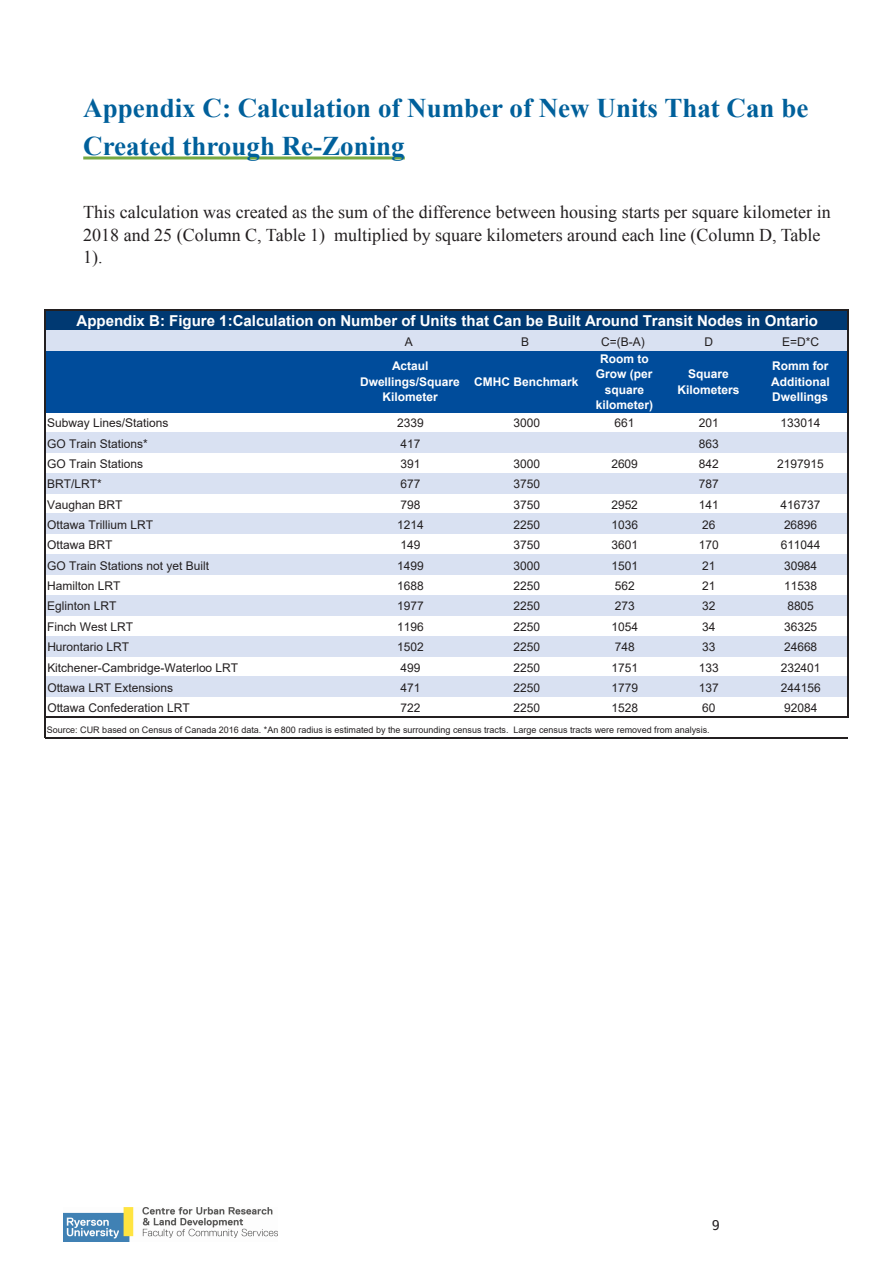
<style>
.page{position:relative;width:893px;height:1263px;background:#fff}
.page>*{position:absolute;margin:0;border:0;box-sizing:border-box;transform-origin:0 0}
.CUR_Subtitle_2{font:700 27px/37.5px "Times New Roman";color:#00609b}
.CUR_Body_Text{font:18px/22.5px "Times New Roman";color:#231f20}
.t1{font:700 15px "Arial";color:#fff}
.t2{font:13.5px "Hack";color:#231f20}
.t3{font:12px "Arial";color:#231f20}
.t4{font:700 12px/15.6px "Arial";color:#fff;text-align:center}
.t5{font:9px "Arial";color:#231f20}
</style>
<div class="page">
<img style="left:63px;top:1207px;width:215px;height:34px">
<hr style="left:83px;top:156px;width:322px;height:3px;background:#77a942">
<div style="left:46px;top:311px;width:802px;height:20px;background:#003972"></div>
<div style="left:46px;top:331px;width:802px;height:20px;background:#d9e1f2"></div>
<div style="left:46px;top:351px;width:802px;height:61px;background:#004c9b"></div>
<div style="left:46px;top:432px;width:802px;height:21px;background:#d9e1f2"></div>
<div style="left:46px;top:473px;width:802px;height:20px;background:#d9e1f2"></div>
<div style="left:46px;top:514px;width:802px;height:20px;background:#d9e1f2"></div>
<div style="left:46px;top:554px;width:802px;height:21px;background:#d9e1f2"></div>
<div style="left:46px;top:595px;width:802px;height:20px;background:#d9e1f2"></div>
<div style="left:46px;top:636px;width:802px;height:20px;background:#d9e1f2"></div>
<div style="left:46px;top:676px;width:802px;height:21px;background:#d9e1f2"></div>
<hr style="left:44px;top:310px;width:2px;height:428px;background:#231f20">
<hr style="left:847px;top:311px;width:2px;height:407px;background:#231f20">
<hr style="left:46px;top:310px;width:803px;height:1px;background:#231f20">
<hr style="left:46px;top:716px;width:803px;height:2px;background:#231f20">
<hr style="left:46px;top:737px;width:802px;height:1px;background:#231f20">
<p class="CUR_Subtitle_2" style="left:83px;top:89px;width:727px">Appendix C: Calculation of Number of New Units That Can be<br>Created through Re-Zoning</p>
<p class="CUR_Body_Text" style="left:83px;top:200px;width:749px">This calculation was created as the sum of the difference between housing starts per square kilometer in<br>2018 and 25 (Column C, Table 1) multiplied by square kilometers around each line (Column D, Table<br>1).</p>
<p class="t1" style="left:77px;top:310px;width:743px">Appendix B: Figure 1:Calculation on Number of Units that Can be Built Around Transit Nodes in Ontario</p>
<p class="t3" style="left:405px;top:334px;width:9px">A</p>
<p class="t3" style="left:521px;top:334px;width:9px">B</p>
<p class="t3" style="left:601px;top:334px;width:45px">C=(B-A)</p>
<p class="t3" style="left:704px;top:334px;width:10px">D</p>
<p class="t3" style="left:782px;top:334px;width:38px">E=D*C</p>
<p class="t4" style="left:360px;top:358px;width:101px">Actaul<br>Dwellings/Square<br>Kilometer</p>
<p class="t4" style="left:596px;top:351px;width:59px">Room to<br>Grow (per square kilometer)</p>
<p class="t4" style="left:678px;top:366px;width:63px">Square<br>Kilometers</p>
<p class="t4" style="left:771px;top:358px;width:60px;text-align:justify">Romm for Additional Dwellings</p>
<p class="t4" style="left:474px;top:374px;width:106px">CMHC Benchmark</p>
<p class="t3" style="left:47px;top:415px;width:123px">Subway Lines/Stations</p>
<p class="t3" style="left:397px;top:415px;width:28px">2339</p>
<p class="t3" style="left:513px;top:415px;width:28px">3000</p>
<p class="t3" style="left:615px;top:415px;width:21px">661</p>
<p class="t3" style="left:699px;top:415px;width:21px">201</p>
<p class="t3" style="left:781px;top:415px;width:41px">133014</p>
<p class="t3" style="left:47px;top:435px;width:102px">GO Train Stations*</p>
<p class="t3" style="left:400px;top:435px;width:21px">417</p>
<p class="t3" style="left:699px;top:435px;width:21px">863</p>
<p class="t3" style="left:47px;top:456px;width:97px">GO Train Stations</p>
<p class="t3" style="left:400px;top:456px;width:21px">391</p>
<p class="t3" style="left:513px;top:456px;width:28px">3000</p>
<p class="t3" style="left:611px;top:456px;width:28px">2609</p>
<p class="t3" style="left:699px;top:456px;width:21px">842</p>
<p class="t3" style="left:777px;top:456px;width:48px">2197915</p>
<p class="t3" style="left:47px;top:476px;width:56px">BRT/LRT*</p>
<p class="t3" style="left:400px;top:476px;width:21px">677</p>
<p class="t3" style="left:513px;top:476px;width:28px">3750</p>
<p class="t3" style="left:699px;top:476px;width:21px">787</p>
<p class="t3" style="left:47px;top:496px;width:77px">Vaughan BRT</p>
<p class="t3" style="left:400px;top:496px;width:21px">798</p>
<p class="t3" style="left:513px;top:496px;width:28px">3750</p>
<p class="t3" style="left:611px;top:496px;width:28px">2952</p>
<p class="t3" style="left:699px;top:496px;width:21px">141</p>
<p class="t3" style="left:781px;top:496px;width:41px">416737</p>
<p class="t3" style="left:47px;top:517px;width:107px">Ottawa Trillium LRT</p>
<p class="t3" style="left:397px;top:517px;width:28px">1214</p>
<p class="t3" style="left:513px;top:517px;width:28px">2250</p>
<p class="t3" style="left:611px;top:517px;width:28px">1036</p>
<p class="t3" style="left:702px;top:517px;width:15px">26</p>
<p class="t3" style="left:784px;top:517px;width:35px">26896</p>
<p class="t3" style="left:47px;top:537px;width:67px">Ottawa BRT</p>
<p class="t3" style="left:400px;top:537px;width:21px">149</p>
<p class="t3" style="left:513px;top:537px;width:28px">3750</p>
<p class="t3" style="left:611px;top:537px;width:28px">3601</p>
<p class="t3" style="left:699px;top:537px;width:21px">170</p>
<p class="t3" style="left:781px;top:537px;width:41px">611044</p>
<p class="t3" style="left:47px;top:557px;width:163px">GO Train Stations not yet Built</p>
<p class="t3" style="left:397px;top:557px;width:28px">1499</p>
<p class="t3" style="left:513px;top:557px;width:28px">3000</p>
<p class="t3" style="left:611px;top:557px;width:28px">1501</p>
<p class="t3" style="left:702px;top:557px;width:15px">21</p>
<p class="t3" style="left:784px;top:557px;width:35px">30984</p>
<p class="t3" style="left:47px;top:578px;width:75px">Hamilton LRT</p>
<p class="t3" style="left:397px;top:578px;width:28px">1688</p>
<p class="t3" style="left:513px;top:578px;width:28px">2250</p>
<p class="t3" style="left:615px;top:578px;width:21px">562</p>
<p class="t3" style="left:702px;top:578px;width:15px">21</p>
<p class="t3" style="left:784px;top:578px;width:35px">11538</p>
<p class="t3" style="left:47px;top:598px;width:71px">Eglinton LRT</p>
<p class="t3" style="left:397px;top:598px;width:28px">1977</p>
<p class="t3" style="left:513px;top:598px;width:28px">2250</p>
<p class="t3" style="left:615px;top:598px;width:21px">273</p>
<p class="t3" style="left:702px;top:598px;width:15px">32</p>
<p class="t3" style="left:787px;top:598px;width:28px">8805</p>
<p class="t3" style="left:47px;top:618px;width:87px">Finch West LRT</p>
<p class="t3" style="left:397px;top:618px;width:28px">1196</p>
<p class="t3" style="left:513px;top:618px;width:28px">2250</p>
<p class="t3" style="left:611px;top:618px;width:28px">1054</p>
<p class="t3" style="left:702px;top:618px;width:15px">34</p>
<p class="t3" style="left:784px;top:618px;width:35px">36325</p>
<p class="t3" style="left:47px;top:639px;width:83px">Hurontario LRT</p>
<p class="t3" style="left:397px;top:639px;width:28px">1502</p>
<p class="t3" style="left:513px;top:639px;width:28px">2250</p>
<p class="t3" style="left:615px;top:639px;width:21px">748</p>
<p class="t3" style="left:702px;top:639px;width:15px">33</p>
<p class="t3" style="left:784px;top:639px;width:35px">24668</p>
<p class="t3" style="left:47px;top:659px;width:192px">Kitchener-Cambridge-Waterloo LRT</p>
<p class="t3" style="left:400px;top:659px;width:21px">499</p>
<p class="t3" style="left:513px;top:659px;width:28px">2250</p>
<p class="t3" style="left:611px;top:659px;width:28px">1751</p>
<p class="t3" style="left:699px;top:659px;width:21px">133</p>
<p class="t3" style="left:781px;top:659px;width:41px">232401</p>
<p class="t3" style="left:47px;top:679px;width:127px">Ottawa LRT Extensions</p>
<p class="t3" style="left:401px;top:679px;width:21px">471</p>
<p class="t3" style="left:513px;top:679px;width:28px">2250</p>
<p class="t3" style="left:611px;top:679px;width:28px">1779</p>
<p class="t3" style="left:699px;top:679px;width:21px">137</p>
<p class="t3" style="left:781px;top:679px;width:41px">244156</p>
<p class="t3" style="left:47px;top:700px;width:144px">Ottawa Confederation LRT</p>
<p class="t3" style="left:401px;top:700px;width:21px">722</p>
<p class="t3" style="left:513px;top:700px;width:28px">2250</p>
<p class="t3" style="left:611px;top:700px;width:28px">1528</p>
<p class="t3" style="left:702px;top:700px;width:15px">60</p>
<p class="t3" style="left:784px;top:700px;width:35px">92084</p>
<p class="t5" style="left:47px;top:723px;width:664px">Source: CUR based on Census of Canada 2016 data. *An 800 radius is estimated by the surrounding census tracts. Large census tracts were removed from analysis.</p>
<p class="t2" style="left:712px;top:1216px;width:10px">9</p>
</div>
